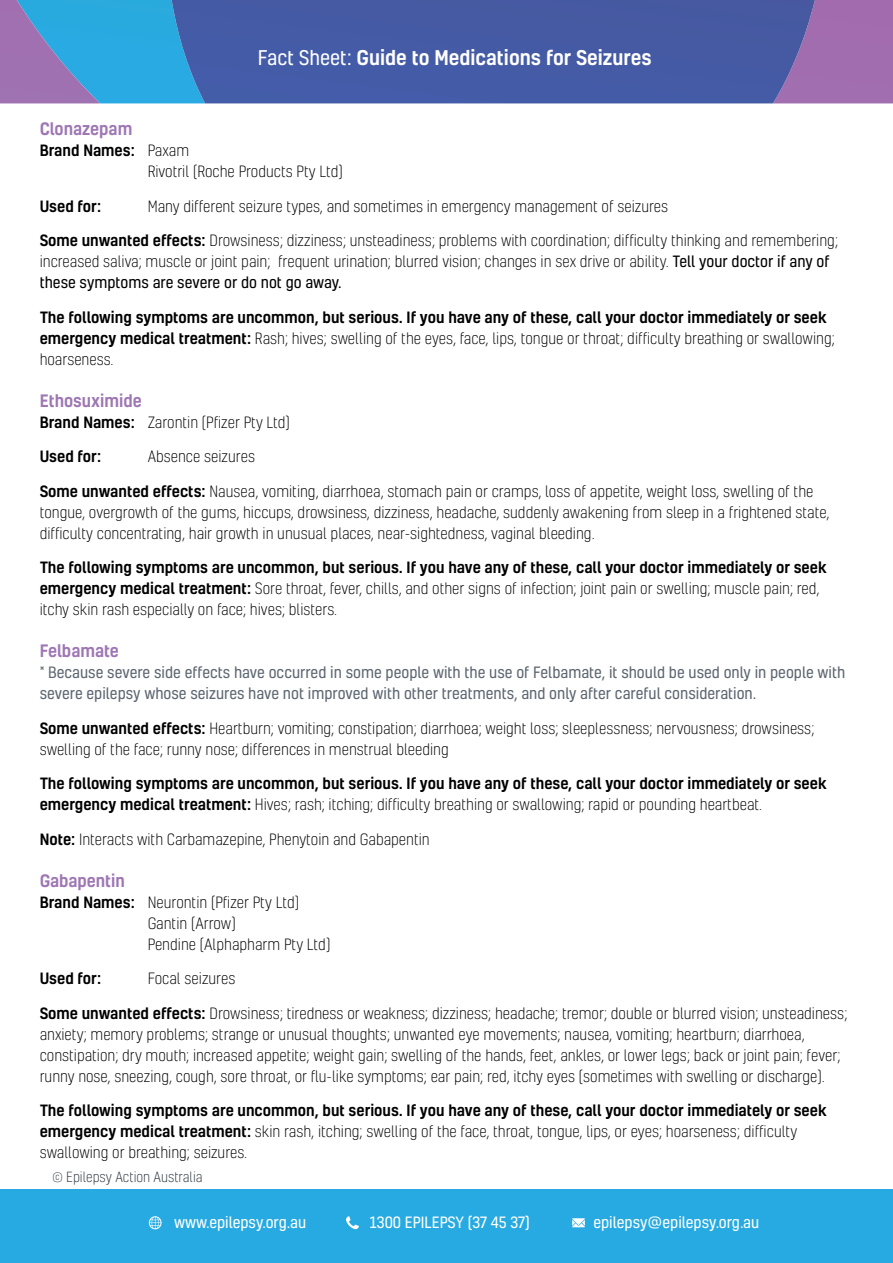
<style>
.page{position:relative;width:893px;height:1263px;background:#fff}
.page>*{position:absolute;margin:0;border:0;box-sizing:border-box;transform-origin:0 0}
.t1{font:500 19.5px "Kelson";color:#fff}
.t2{font:500 16.5px "Kelson";color:#9e76b4}
.t3{font:300 15px/21px "Kelson";color:#000}
.t4{font:500 15px/21px "Kelson";color:#000}
.t5{font:15px/21px "Kelson";color:#5d6771}
.t6{font:15px "Kelson";color:#fff}
.t7{font:300 13.5px "Kelson";color:#29333d}
.s1{font-weight:400}
.s2{font-weight:500}
.s3{font-weight:300}
</style>
<div class="page">
<div style="left:0;top:1190px;width:893px;height:73px;background:#27aae1"></div>
<div style="left:815px;top:0;width:78px;height:103px;background:#a26dae"></div>
<div style="left:412px;top:0;width:403px;height:103px;background:#455aa4"></div>
<img style="left:0;top:0;width:412px;height:103px">
<svg style="left:148px;top:1216px;width:14px;height:13px"></svg>
<svg style="left:572px;top:1218px;width:13px;height:9px"></svg>
<svg style="left:346px;top:1216px;width:13px;height:13px"></svg>
<h1 class="t1" style="left:258px;top:44px;width:395px"><span class="s1">Fact Sheet:</span> Guide to Medications for Seizures</h1>
<p class="t2" style="left:40px;top:118px;width:94px">Clonazepam</p>
<p class="t3" style="left:148px;top:140px;width:197px;text-indent:-108px"><span class="s2">Brand Names:</span> Paxam<br>Rivotril (Roche Products Pty Ltd)</p>
<p class="t4" style="left:40px;top:195px;width:63px">Used for:</p>
<p class="t3" style="left:148px;top:195px;width:522px">Many different seizure types, and sometimes in emergency management of seizures</p>
<p class="t3" style="left:40px;top:230px;width:800px"><span class="s2">Some unwanted effects:</span> Drowsiness; dizziness; unsteadiness; problems with coordination; difficulty thinking and remembering; increased saliva; muscle or joint pain; frequent urination; blurred vision; changes in sex drive or ability. <span class="s1">Tell your doctor if any of these symptoms are severe or do not go away.</span></p>
<p class="t4" style="left:40px;top:306px;width:797px">The following symptoms are uncommon, but serious. If you have any of these, call your doctor immediately or seek emergency medical treatment: <span class="s3">Rash; hives; swelling of the eyes, face, lips, tongue or throat; difficulty breathing or swallowing; hoarseness.</span></p>
<p class="t2" style="left:40px;top:389px;width:104px">Ethosuximide</p>
<p class="t3" style="left:40px;top:411px;width:252px"><span class="s2">Brand Names:</span> Zarontin (Pfizer Pty Ltd)</p>
<p class="t4" style="left:40px;top:446px;width:63px">Used for:</p>
<p class="t3" style="left:148px;top:446px;width:109px">Absence seizures</p>
<p class="t3" style="left:40px;top:480px;width:791px"><span class="s2">Some unwanted effects:</span> Nausea, vomiting, diarrhoea, stomach pain or cramps, loss of appetite, weight loss, swelling of the tongue, overgrowth of the gums, hiccups, drowsiness, dizziness, headache, suddenly awakening from sleep in a frightened state, difficulty concentrating, hair growth in unusual places, near-sightedness, vaginal bleeding.</p>
<p class="t3" style="left:40px;top:557px;width:789px"><span class="s2">The following symptoms are uncommon, but serious. If you have any of these, call your doctor immediately or seek emergency medical treatment:</span> Sore throat, fever, chills, and other signs of infection; joint pain or swelling; muscle pain; red, itchy skin rash especially on face; hives; blisters.</p>
<p class="t2" style="left:40px;top:640px;width:81px">Felbamate</p>
<p class="t5" style="left:40px;top:662px;width:807px">* Because severe side effects have occurred in some people with the use of Felbamate, it should be used only in people with severe epilepsy whose seizures have not improved with other treatments, and only after careful consideration.</p>
<p class="t3" style="left:40px;top:717px;width:776px"><span class="s2">Some unwanted effects:</span> Heartburn; vomiting; constipation; diarrhoea; weight loss; sleeplessness; nervousness; drowsiness; swelling of the face; runny nose; differences in menstrual bleeding</p>
<p class="t4" style="left:40px;top:773px;width:789px">The following symptoms are uncommon, but serious. If you have any of these, call your doctor immediately or seek emergency medical treatment: <span class="s3">Hives; rash; itching; difficulty breathing or swallowing; rapid or pounding heartbeat.</span></p>
<p class="t3" style="left:40px;top:828px;width:392px"><span class="s2">Note:</span> Interacts with Carbamazepine, Phenytoin and Gabapentin</p>
<p class="t2" style="left:40px;top:869px;width:87px">Gabapentin</p>
<p class="t3" style="left:148px;top:891px;width:184px;text-indent:-108px"><span class="s2">Brand Names:</span> Neurontin (Pfizer Pty Ltd)<br>Gantin (Arrow)<br>Pendine (Alphapharm Pty Ltd)</p>
<p class="t4" style="left:40px;top:968px;width:63px">Used for:</p>
<p class="t3" style="left:148px;top:968px;width:89px">Focal seizures</p>
<p class="t3" style="left:40px;top:1002px;width:809px"><span class="s2">Some unwanted effects:</span> Drowsiness; tiredness or weakness; dizziness; headache; tremor; double or blurred vision; unsteadiness; anxiety; memory problems; strange or unusual thoughts; unwanted eye movements; nausea, vomiting; heartburn; diarrhoea, constipation; dry mouth; increased appetite; weight gain; swelling of the hands, feet, ankles, or lower legs; back or joint pain; fever; runny nose, sneezing, cough, sore throat, or flu-like symptoms; ear pain; red, itchy eyes (sometimes with swelling or discharge).</p>
<p class="t4" style="left:40px;top:1100px;width:789px">The following symptoms are uncommon, but serious. If you have any of these, call your doctor immediately or seek emergency medical treatment: <span class="s3">skin rash, itching; swelling of the face, throat, tongue, lips, or eyes; hoarseness; difficulty swallowing or breathing; seizures.</span></p>
<p class="t7" style="left:52px;top:1168px;width:152px">© Epilepsy Action Australia</p>
<p class="t6" style="left:167px;top:1205px;width:134px">www.epilepsy.org.au</p>
<p class="t6" style="left:362px;top:1205px;width:161px">1300 EPILEPSY (37 45 37)</p>
<p class="t6" style="left:586px;top:1205px;width:167px">epilepsy@epilepsy.org.au</p>
<p class="t6" style="left:174px;top:1212px;width:134px">www.epilepsy.org.au</p>
<p class="t6" style="left:370px;top:1212px;width:161px">1300 EPILEPSY (37 45 37)</p>
<p class="t6" style="left:593px;top:1212px;width:167px">epilepsy@epilepsy.org.au</p>
</div>
